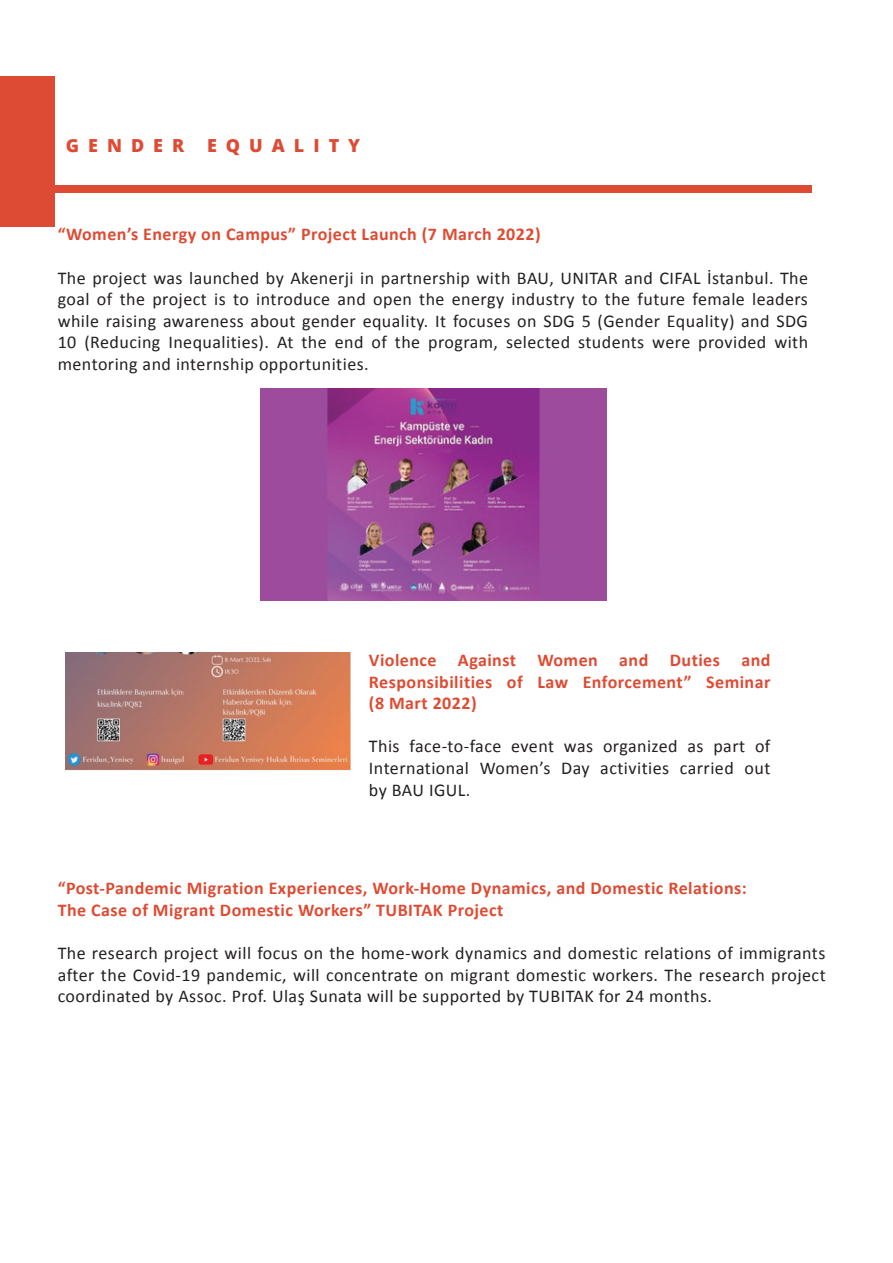
<style>
.page{position:relative;width:893px;height:1263px;background:#fff}
.page>*{position:absolute;margin:0;border:0;box-sizing:border-box;transform-origin:0 0}
.t1{font:18px/21.6px "Calibri";letter-spacing:.025em;color:#231f20;text-align:justify}
.t2{font:700 18px/21.6px "Calibri";letter-spacing:.025em;color:#de4b33;text-align:justify}
.t3{font:800 18px "Open Sans";letter-spacing:.5em;color:#de4b35}
</style>
<div class="page">
<div style="left:54px;top:185px;width:758px;height:7px;background:#de4b35"></div>
<div style="left:0;top:77px;width:54px;height:150px;background:#de4b35"></div>
<img style="left:261px;top:389px;width:346px;height:211px">
<img style="left:66px;top:652px;width:284px;height:118px">
<p class="t3" style="left:66px;top:132px;width:120px">GENDER</p>
<p class="t3" style="left:207px;top:132px;width:155px">EQUALITY</p>
<p class="t2" style="left:58px;top:223px;width:484px">“Women’s Energy on Campus” Project Launch (7 March 2022)</p>
<p class="t1" style="left:58px;top:266px;width:752px">The project was launched by Akenerji in partnership with BAU, UNITAR and CIFAL İstanbul. The goal of the project is to introduce and open the energy industry to the future female leaders while raising awareness about gender equality. It focuses on SDG 5 (Gender Equality) and SDG 10 (Reducing Inequalities). At the end of the program, selected students were provided with mentoring and internship opportunities.</p>
<p class="t2" style="left:369px;top:649px;width:403px">Violence Against Women and Duties and Responsibilities of Law Enforcement” Seminar (8 Mart 2022)</p>
<p class="t1" style="left:369px;top:735px;width:403px">This face-to-face event was organized as part of International Women’s Day activities carried out by BAU IGUL.</p>
<p class="t2" style="left:58px;top:877px;width:690px">“Post-Pandemic Migration Experiences, Work-Home Dynamics, and Domestic Relations:<br>The Case of Migrant Domestic Workers” TUBITAK Project</p>
<p class="t1" style="left:58px;top:942px;width:769px">The research project will focus on the home-work dynamics and domestic relations of immigrants after the Covid-19 pandemic, will concentrate on migrant domestic workers. The research project coordinated by Assoc. Prof. Ulaş Sunata will be supported by TUBITAK for 24 months.</p>
</div>
